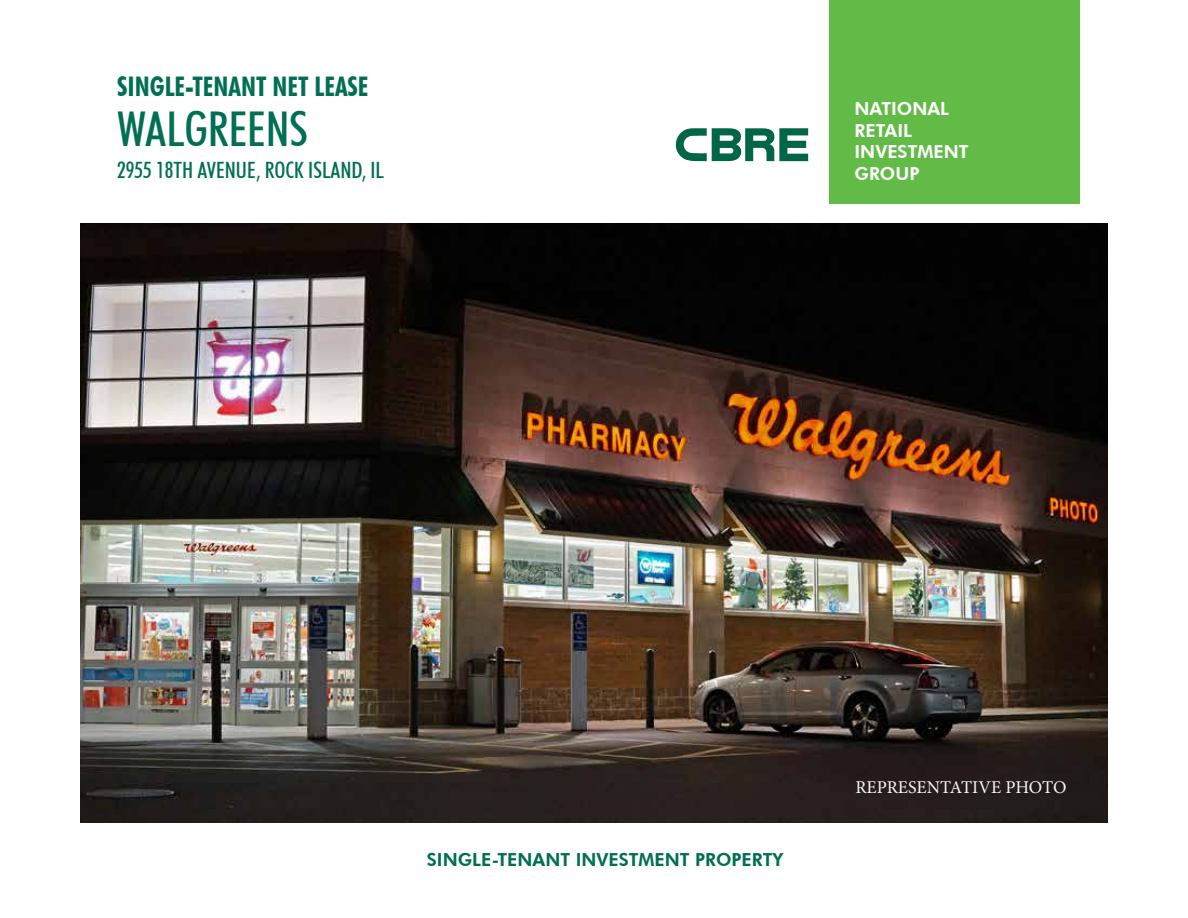
<style>
.page{position:relative;width:1188px;height:918px;background:#fff}
.page>*{position:absolute;margin:0;border:0;box-sizing:border-box;transform-origin:0 0}
.t1{font:500 condensed 48px "Futura BT";color:#006f53}
.t2{font:700 condensed 27px "Futura BT";color:#006f53}
.t3{font:500 condensed 22.5px "Futura BT";color:#006f53}
.t4{font:800 18px "Futura BT";color:#006f53}
.t5{font:800 18px/21.6px "Futura BT";color:#fff}
.t6{font:18px "Minion Pro";color:#f6f6f6}
</style>
<div class="page">
<img style="left:80px;top:224px;width:1028px;height:599px">
<div style="left:829px;top:0;width:250px;height:203px;background:#62bb46"></div>
<svg style="left:676px;top:128px;width:132px;height:33px"></svg>
<h2 class="t2" style="left:117px;top:70px;width:253px">SINGLE-TENANT NET LEASE</h2>
<h1 class="t1" style="left:117px;top:99px;width:192px">WALGREENS</h1>
<p class="t3" style="left:117px;top:157px;width:261px">2955 18TH AVENUE, ROCK ISLAND, IL</p>
<p class="t5" style="left:855px;top:98px;width:115px">NATIONAL<br>RETAIL<br>INVESTMENT<br>GROUP</p>
<p class="t4" style="left:427px;top:848px;width:358px">SINGLE-TENANT INVESTMENT PROPERTY</p>
<p class="t6" style="left:855px;top:775px;width:213px">REPRESENTATIVE PHOTO</p>
</div>
